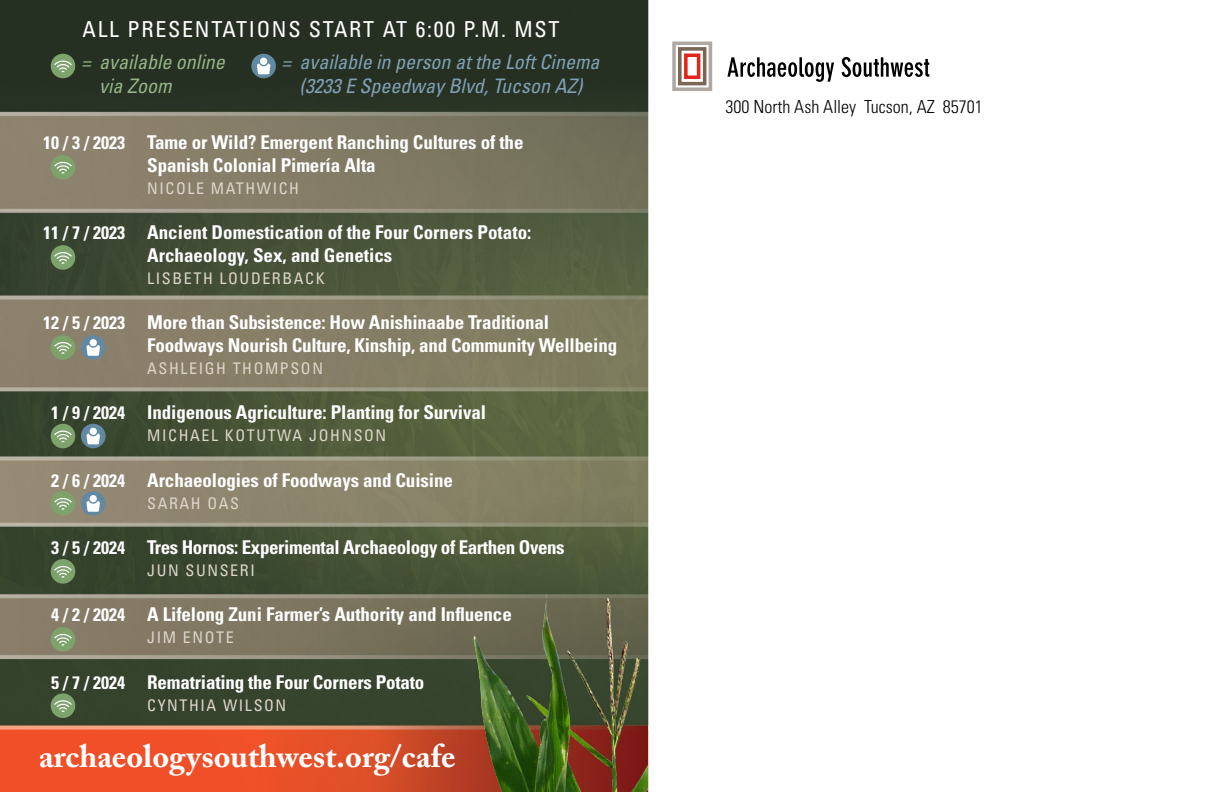
<style>
.page{position:relative;width:1224px;height:792px;background:#fff}
.page>*{position:absolute;margin:0;border:0;box-sizing:border-box;transform-origin:0 0}
.Line_better{font:700 32px "Adobe Caslon Pro";color:#fff}
.t1{font:condensed 22px "Univers";letter-spacing:.08em;color:#fff}
.Line_better-2{font:italic condensed 20px/24px "Univers LT Std";color:#81a0b4;text-align:center}
.Line_better-3{font:italic condensed 20px/24px "Univers LT Std";color:#96b487}
.Talk_Title{font:700 condensed 19px/22.8px "Univers LT Std";letter-spacing:-.005em;color:#fff}
.t2{font:300 condensed 18px "Univers LT Std";color:#000}
.author{font:condensed 16px "Univers LT Std";letter-spacing:.1em;color:#ddd5ca}
.s1{font-size:18px}
</style>
<div class="page">
<img style="left:0;top:0;width:930px;height:792px">
<div style="left:51px;top:54px;width:24px;height:24px;background:#7da26c;border-radius:50%"></div>
<svg style="left:54px;top:60px;width:18px;height:12px"></svg>
<div style="left:251px;top:54px;width:25px;height:24px;background:#6289a1;border-radius:50%"></div>
<svg style="left:257px;top:58px;width:13px;height:16px"></svg>
<div style="left:51px;top:155px;width:24px;height:25px;background:#7da26c;border-radius:50%"></div>
<svg style="left:54px;top:161px;width:18px;height:13px"></svg>
<div style="left:51px;top:245px;width:24px;height:25px;background:#7da26c;border-radius:50%"></div>
<svg style="left:54px;top:252px;width:18px;height:12px"></svg>
<div style="left:51px;top:559px;width:24px;height:25px;background:#7da26c;border-radius:50%"></div>
<svg style="left:54px;top:566px;width:18px;height:12px"></svg>
<div style="left:51px;top:627px;width:24px;height:25px;background:#7da26c;border-radius:50%"></div>
<svg style="left:54px;top:633px;width:18px;height:13px"></svg>
<div style="left:51px;top:693px;width:24px;height:25px;background:#7da26c;border-radius:50%"></div>
<svg style="left:54px;top:700px;width:18px;height:12px"></svg>
<div style="left:51px;top:335px;width:24px;height:25px;background:#7da26c;border-radius:50%"></div>
<svg style="left:54px;top:342px;width:18px;height:12px"></svg>
<div style="left:81px;top:335px;width:25px;height:25px;background:#6289a1;border-radius:50%"></div>
<svg style="left:86px;top:339px;width:14px;height:17px"></svg>
<div style="left:51px;top:424px;width:24px;height:24px;background:#7da26c;border-radius:50%"></div>
<svg style="left:54px;top:430px;width:18px;height:12px"></svg>
<div style="left:81px;top:424px;width:25px;height:24px;background:#6289a1;border-radius:50%"></div>
<svg style="left:86px;top:428px;width:14px;height:16px"></svg>
<div style="left:51px;top:491px;width:24px;height:25px;background:#7da26c;border-radius:50%"></div>
<svg style="left:54px;top:498px;width:18px;height:12px"></svg>
<div style="left:81px;top:491px;width:25px;height:25px;background:#6289a1;border-radius:50%"></div>
<svg style="left:86px;top:495px;width:14px;height:17px"></svg>
<div style="left:672px;top:42px;width:40px;height:49px;border:4px solid #afa8a3"></div>
<div style="left:678px;top:47px;width:28px;height:38px;border:4px solid #7a6756"></div>
<div style="left:684px;top:53px;width:16px;height:26px;border:4px solid #df271c"></div>
<svg style="left:727px;top:57px;width:107px;height:25px"></svg>
<svg style="left:842px;top:57px;width:87px;height:20px"></svg>
<img style="left:444px;top:336px;width:204px;height:456px">
<p class="t1" style="left:83px;top:16px;width:478px">ALL PRESENTATIONS START AT 6:00 P.M. MST</p>
<p class="Line_better-3" style="left:99px;top:50px;width:127px;text-indent:-18px">= available online via Zoom</p>
<p class="Line_better-2" style="left:282px;top:50px;width:319px">= available in person at the Loft Cinema (3233 E Speedway Blvd, Tucson AZ)</p>
<p class="Talk_Title" style="left:147px;top:131px;width:378px;text-indent:-104px"><span class="s1">10 / 3 / 2023</span> Tame or Wild? Emergent Ranching Cultures of the<br>Spanish Colonial Pimería Alta</p>
<p class="author" style="left:147px;top:178px;width:153px">NICOLE MATHWICH</p>
<p class="Talk_Title" style="left:147px;top:221px;width:386px;text-indent:-104px"><span class="s1">11 / 7 / 2023</span> Ancient Domestication of the Four Corners Potato:<br>Archaeology, Sex, and Genetics</p>
<p class="author" style="left:147px;top:268px;width:179px">LISBETH LOUDERBACK</p>
<p class="Talk_Title" style="left:147px;top:311px;width:472px;text-indent:-104px"><span class="s1">12 / 5 / 2023</span> More than Subsistence: How Anishinaabe Traditional<br>Foodways Nourish Culture, Kinship, and Community Wellbeing</p>
<p class="author" style="left:147px;top:358px;width:177px">ASHLEIGH THOMPSON</p>
<p class="Talk_Title" style="left:51px;top:401px;width:436px"><span class="s1">1 / 9 / 2024</span> Indigenous Agriculture: Planting for Survival</p>
<p class="author" style="left:147px;top:426px;width:241px">MICHAEL KOTUTWA JOHNSON</p>
<p class="Talk_Title" style="left:51px;top:468px;width:403px"><span class="s1">2 / 6 / 2024</span> Archaeologies of Foodways and Cuisine</p>
<p class="author" style="left:147px;top:493px;width:93px">SARAH OAS</p>
<p class="Talk_Title" style="left:51px;top:536px;width:515px"><span class="s1">3 / 5 / 2024</span> Tres Hornos: Experimental Archaeology of Earthen Ovens</p>
<p class="author" style="left:147px;top:560px;width:109px">JUN SUNSERI</p>
<p class="Talk_Title" style="left:51px;top:603px;width:462px"><span class="s1">4 / 2 / 2024</span> A Lifelong Zuni Farmer’s Authority and Influence</p>
<p class="author" style="left:147px;top:627px;width:88px">JIM ENOTE</p>
<p class="Talk_Title" style="left:51px;top:670px;width:375px"><span class="s1">5 / 7 / 2024</span> Rematriating the Four Corners Potato</p>
<p class="author" style="left:147px;top:695px;width:141px">CYNTHIA WILSON</p>
<p class="Line_better" style="left:39px;top:737px;width:418px">archaeologysouthwest.org/cafe</p>
<p class="t2" style="left:725px;top:96px;width:259px">300 North Ash Alley Tucson, AZ 85701</p>
</div>
